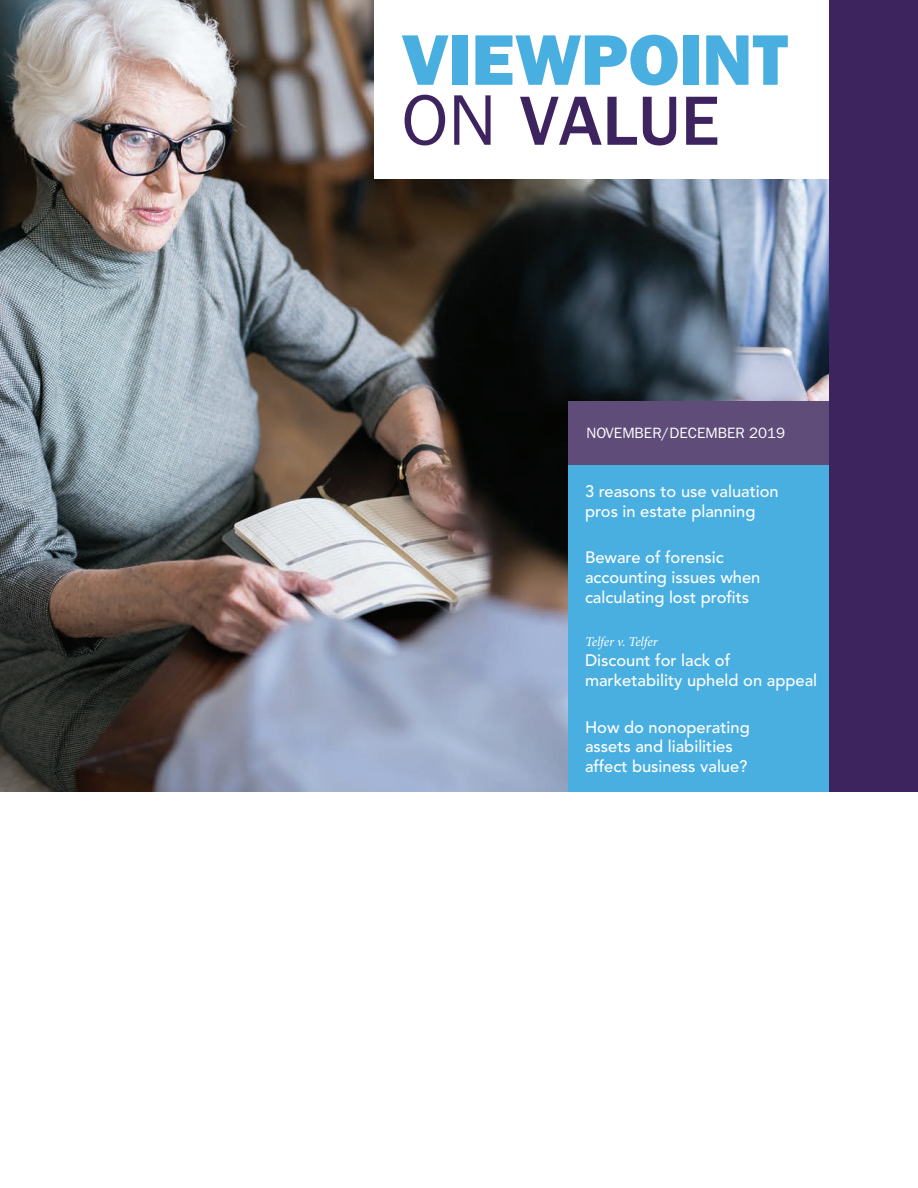
<style>
.page{position:relative;width:918px;height:1188px;background:#fff}
.page>*{position:absolute;margin:0;border:0;box-sizing:border-box;transform-origin:0 0}
.t1{font:72px "ITC Franklin Gothic Std Hvy";color:#49afe1}
.t2{font:500 72px "ITC Franklin Gothic Std";color:#3d245f}
.t3{font:500 16.5px/19.8px "Avenir LT Std";color:#fff}
.t4{font:15px "ITC Franklin Gothic Std";color:#fff}
.t5{font:italic 13.5px "Minion Pro";letter-spacing:-.01em;color:#fff}
.s1{font-weight:400}
</style>
<div class="page">
<img style="left:0;top:0;width:830px;height:792px">
<div style="left:374px;top:0;width:456px;height:178px;background:#fff"></div>
<div style="left:568px;top:401px;width:298px;height:391px;background:#49afe1"></div>
<div style="left:568px;top:401px;width:262px;height:63px;background:#604c79"></div>
<div style="left:830px;top:0;width:88px;height:792px;background:#3d245f"></div>
<h1 class="t1" style="left:401px;top:18px;width:389px">VIEWPOINT</h1>
<h1 class="t2" style="left:401px;top:81px;width:320px"><span class="s1">ON</span> VALUE</h1>
<p class="t4" style="left:586px;top:424px;width:200px">NOVEMBER/DECEMBER 2019</p>
<p class="t3" style="left:585px;top:482px;width:195px">3 reasons to use valuation pros in estate planning</p>
<p class="t3" style="left:585px;top:548px;width:177px">Beware of forensic accounting issues when calculating lost profits</p>
<p class="t5" style="left:585px;top:633px;width:74px">Telfer v. Telfer</p>
<p class="t3" style="left:585px;top:651px;width:234px">Discount for lack of marketability upheld on appeal</p>
<p class="t3" style="left:585px;top:717px;width:166px">How do nonoperating assets and liabilities affect business value?</p>
</div>
